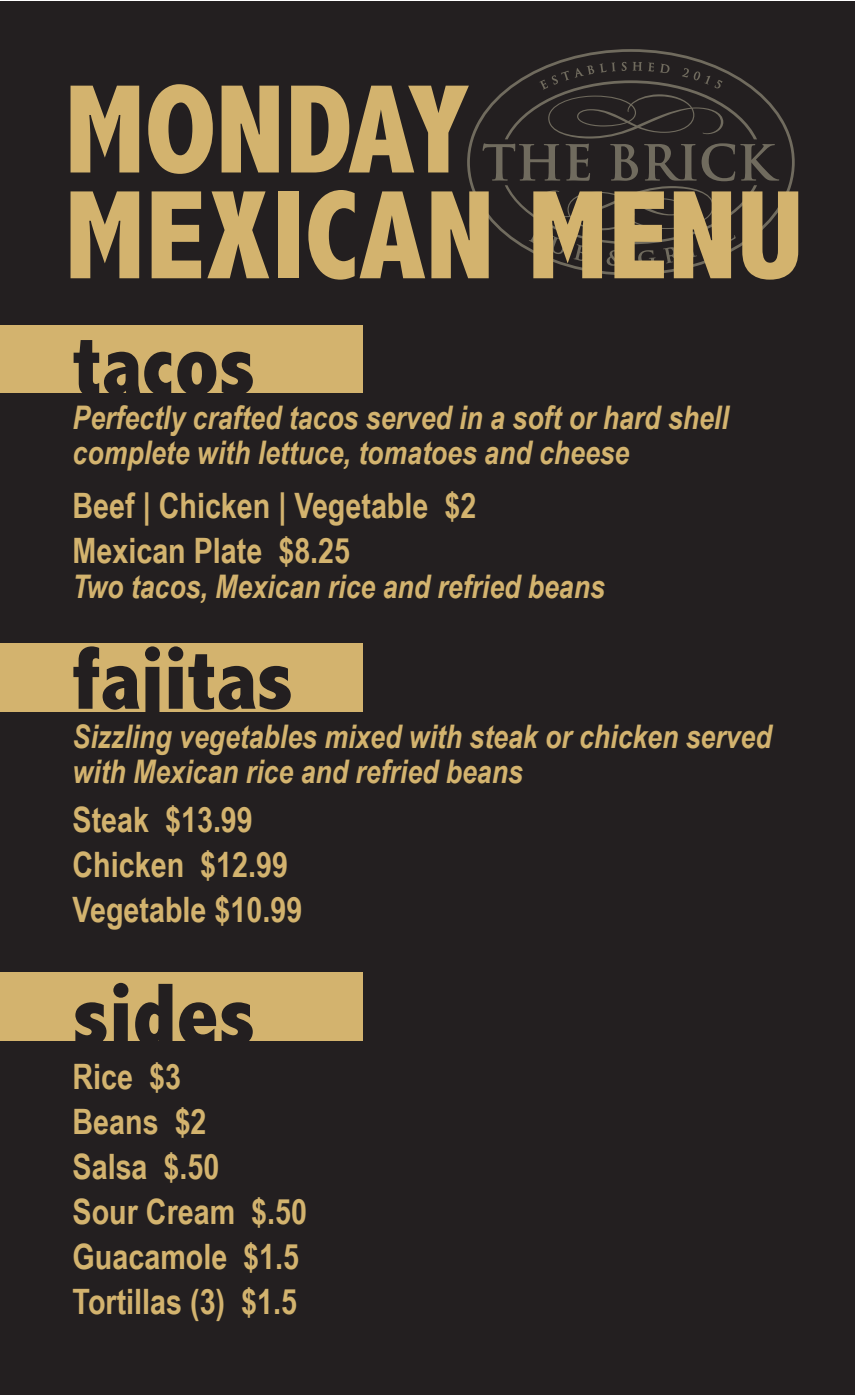
<style>
.page{position:relative;width:855px;height:1395px;background:#fff}
.page>*{position:absolute;margin:0;border:0;box-sizing:border-box;transform-origin:0 0}
.t1{font:800 condensed 127.5px/105.8px "Abadi";color:#d3b36e}
.t2{font:800 condensed 90px "Abadi";color:#231f20}
.t3{font:700 35px/45px "Arial Narrow";color:#d3b36e}
.t4{font:italic 700 32.5px/35px "Arial Narrow";color:#d3b36e}
</style>
<div class="page">
<div style="left:0;top:1px;width:855px;height:1394px;background:#231f20"></div>
<svg style="left:467px;top:49px;width:328px;height:227px"></svg>
<div style="left:0;top:325px;width:362px;height:68px;background:#d3b36e"></div>
<div style="left:0;top:644px;width:362px;height:68px;background:#d3b36e"></div>
<div style="left:0;top:973px;width:362px;height:68px;background:#d3b36e"></div>
<h1 class="t1" style="left:64px;top:77px;width:741px">MONDAY<br>MEXICAN MENU</h1>
<h2 class="t2" style="left:73px;top:312px;width:184px">tacos</h2>
<p class="t4" style="left:73px;top:400px;width:658px">Perfectly crafted tacos served in a soft or hard shell complete with lettuce, tomatoes and cheese</p>
<p class="t3" style="left:73px;top:483px;width:405px">Beef | Chicken | Vegetable $2<br>Mexican Plate $8.25</p>
<p class="t4" style="left:73px;top:569px;width:534px">Two tacos, Mexican rice and refried beans</p>
<h2 class="t2" style="left:73px;top:627px;width:222px">fajitas</h2>
<p class="t4" style="left:73px;top:719px;width:701px">Sizzling vegetables mixed with steak or chicken served with Mexican rice and refried beans</p>
<p class="t3" style="left:73px;top:797px;width:231px">Steak $13.99<br>Chicken $12.99<br>Vegetable $10.99</p>
<h2 class="t2" style="left:73px;top:963px;width:184px">sides</h2>
<p class="t3" style="left:73px;top:1054px;width:236px">Rice $3<br>Beans $2<br>Salsa $.50<br>Sour Cream $.50<br>Guacamole $1.5<br>Tortillas (3) $1.5</p>
</div>
